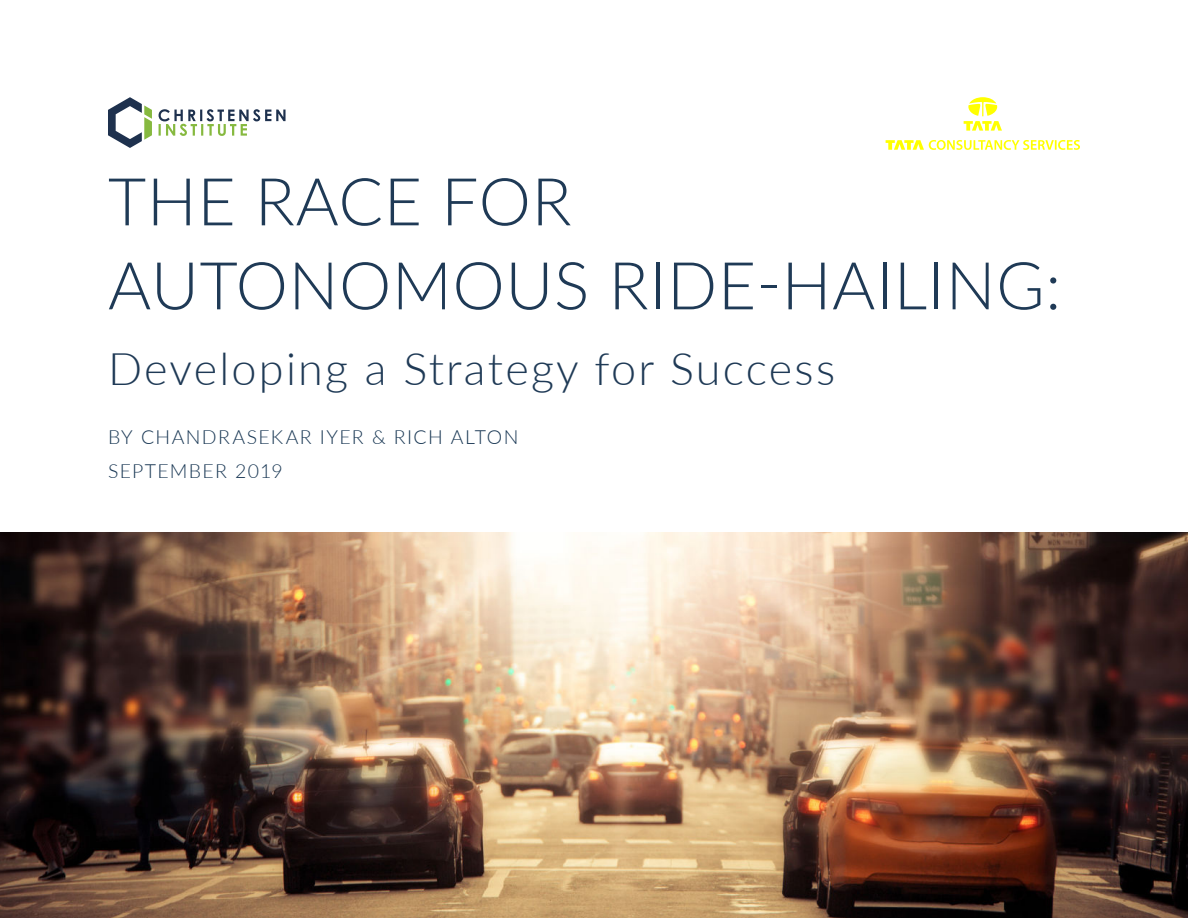
<style>
.page{position:relative;width:1188px;height:918px;background:#fff}
.page>*{position:absolute;margin:0;border:0;box-sizing:border-box;transform-origin:0 0}
.t1{font:300 66px/84px "Lato";letter-spacing:.01em;color:#1f3a56}
.t2{font:300 45px "Lato";letter-spacing:.05em;color:#1f3a56}
.t3{font:300 19.5px/34.5px "Lato";letter-spacing:.07em;color:#1b3955}
</style>
<div class="page">
<svg style="left:159px;top:109px;width:127px;height:27px"></svg>
<svg style="left:108px;top:97px;width:44px;height:51px"></svg>
<img style="left:0;top:532px;width:1188px;height:386px">
<svg style="left:886px;top:97px;width:194px;height:53px"></svg>
<h1 class="t1" style="left:108px;top:165px;width:955px">THE RACE FOR<br>AUTONOMOUS RIDE-HAILING:</h1>
<h2 class="t2" style="left:108px;top:352px;width:729px">Developing a Strategy for Success</h2>
<p class="t3" style="left:108px;top:419px;width:412px">BY CHANDRASEKAR IYER &amp; RICH ALTON<br>SEPTEMBER 2019</p>
</div>
